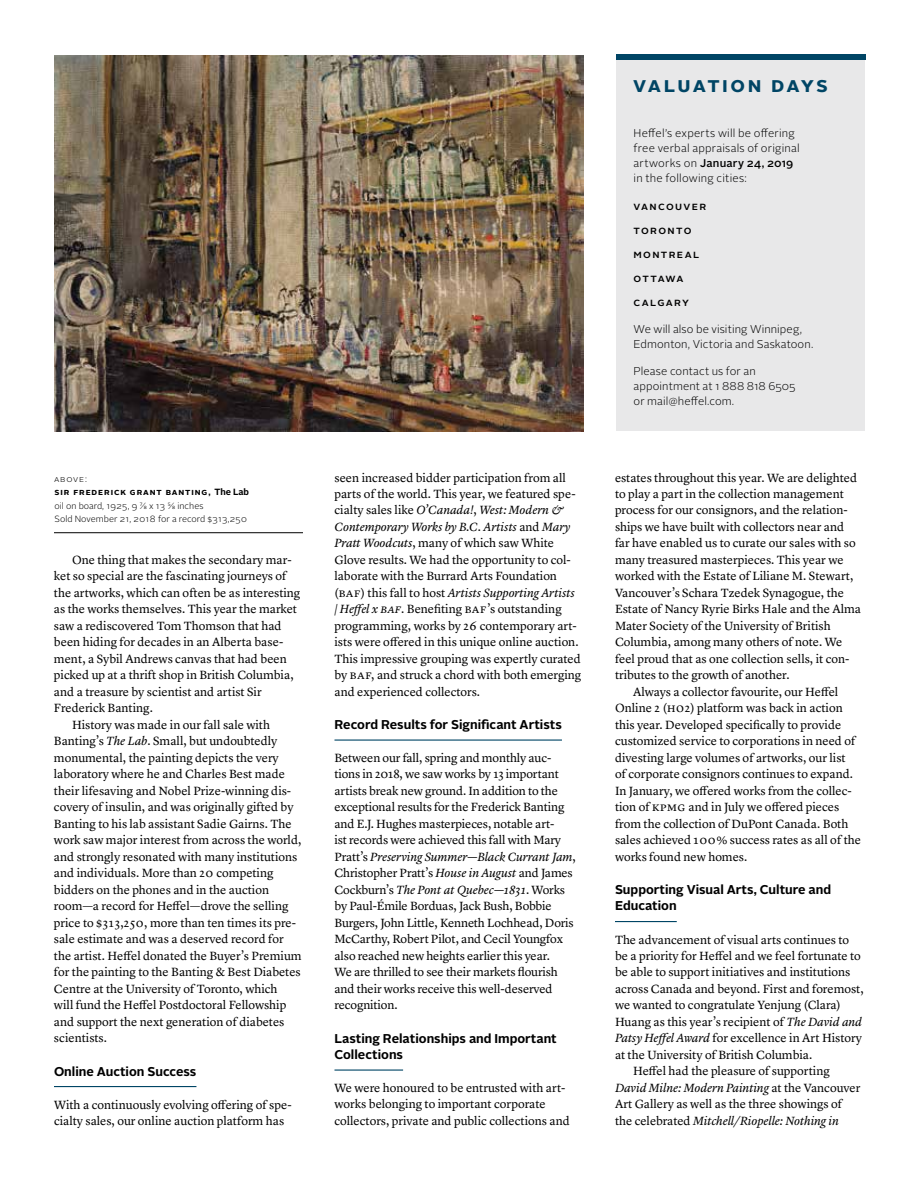
<style>
.page{position:relative;width:918px;height:1188px;background:#fff}
.page>*{position:absolute;margin:0;border:0;box-sizing:border-box;transform-origin:0 0}
.t1{font:700 21px "Alright Sans";letter-spacing:.115em;color:#004565}
.t2{font:700 12.75px/16.5px "Alright Sans";color:#000}
.t3{font:12.3px/16.5px "Lyon Text";color:#000}
.t4{font:italic 12.3px "Lyon Text";letter-spacing:-.01em;color:#000}
.t5{font:300 11.25px/15px "Alright Sans";letter-spacing:.015em;color:#000}
.t6{font:500 11.25px/24px "Alright Sans";letter-spacing:.12em;color:#000}
.t7{font:300 9px/13.5px "Alright Sans";color:#000}
.t8{font:700 9px "Alright Sans";letter-spacing:.1em;color:#000}
.s1{font-style:italic}
.s2{font-weight:500}
.s3{font-style:normal}
</style>
<div class="page">
<hr style="left:54px;top:1086px;width:142px;height:1px;background:#004565">
<hr style="left:334px;top:740px;width:228px;height:1px;background:#004565">
<hr style="left:334px;top:1070px;width:69px;height:1px;background:#004565">
<hr style="left:615px;top:921px;width:62px;height:1px;background:#004565">
<img style="left:54px;top:56px;width:530px;height:375px">
<div style="left:616px;top:57px;width:249px;height:374px;background:#e8e8e9"></div>
<div style="left:617px;top:54px;width:249px;height:6px;background:#004565"></div>
<hr style="left:54px;top:532px;width:249px;height:1px;background:#000">
<p class="t7" style="left:54px;top:472px;width:35px">above:</p>
<p class="t8" style="left:55px;top:486px;width:131px">SIR FREDERICK GRANT BANTIN</p>
<p class="t8" style="left:202px;top:486px;width:49px">G, The Lab</p>
<p class="t7" style="left:54px;top:499px;width:194px">oil on board, 1925, 9 7/8 x 13 5/8 inches<br>Sold November 21, 2018 for a record $313,250</p>
<p class="t3" style="left:72px;top:551px;width:221px">One thing that makes the secondary mar-</p>
<p class="t3" style="left:54px;top:567px;width:234px">ket so special are the fascinating journeys of</p>
<p class="t3" style="left:54px;top:584px;width:248px">the artworks, which can often be as interesting</p>
<p class="t3" style="left:54px;top:600px;width:245px">as the works themselves. This year the market</p>
<p class="t3" style="left:54px;top:617px;width:229px">saw a rediscovered Tom Thomson that had</p>
<p class="t3" style="left:54px;top:633px;width:231px">been hiding for decades in an Alberta base-</p>
<p class="t3" style="left:54px;top:650px;width:234px">ment, a Sybil Andrews canvas that had been</p>
<p class="t3" style="left:54px;top:666px;width:241px">picked up at a thrift shop in British Columbia,</p>
<p class="t3" style="left:54px;top:683px;width:209px">and a treasure by scientist and artist Sir</p>
<p class="t3" style="left:54px;top:699px;width:101px">Frederick Banting.</p>
<p class="t3" style="left:72px;top:716px;width:200px">History was made in our fall sale with</p>
<p class="t3" style="left:54px;top:732px;width:225px">Banting’s <span class="s1">The Lab</span>. Small, but undoubtedly</p>
<p class="t3" style="left:54px;top:749px;width:226px">monumental, the painting depicts the very</p>
<p class="t3" style="left:54px;top:765px;width:232px">laboratory where he and Charles Best made</p>
<p class="t3" style="left:54px;top:782px;width:239px">their lifesaving and Nobel Prize-winning dis-</p>
<p class="t3" style="left:54px;top:798px;width:241px">covery of insulin, and was originally gifted by</p>
<p class="t3" style="left:54px;top:815px;width:239px">Banting to his lab assistant Sadie Gairns. The</p>
<p class="t3" style="left:54px;top:831px;width:249px">work saw major interest from across the world,</p>
<p class="t3" style="left:54px;top:848px;width:245px">and strongly resonated with many institutions</p>
<p class="t3" style="left:54px;top:864px;width:221px">and individuals. More than 20 competing</p>
<p class="t3" style="left:54px;top:881px;width:217px">bidders on the phones and in the auction</p>
<p class="t3" style="left:54px;top:897px;width:236px">room—a record for Heffel—drove the selling</p>
<p class="t3" style="left:54px;top:914px;width:244px">price to $313,250, more than ten times its pre-</p>
<p class="t3" style="left:54px;top:930px;width:231px">sale estimate and was a deserved record for</p>
<p class="t3" style="left:54px;top:947px;width:249px">the artist. Heffel donated the Buyer’s Premium</p>
<p class="t3" style="left:54px;top:963px;width:248px">for the painting to the Banting &amp; Best Diabetes</p>
<p class="t3" style="left:54px;top:980px;width:225px">Centre at the University of Toronto, which</p>
<p class="t3" style="left:54px;top:996px;width:234px">will fund the Heffel Postdoctoral Fellowship</p>
<p class="t3" style="left:54px;top:1013px;width:232px">and support the next generation of diabetes</p>
<p class="t3" style="left:54px;top:1029px;width:55px">scientists.</p>
<p class="t2" style="left:54px;top:1063px;width:144px">Online Auction Success</p>
<p class="t3" style="left:54px;top:1095px;width:239px">With a continuously evolving offering of spe&shy;cialty sales, our online auction platform has</p>
<p class="t3" style="left:334px;top:468px;width:248px">seen increased bidder participation from all parts of the world. This year, we featured spe&shy;cialty sales like <span class="s1">O’Canada!</span>, <span class="s1">West: Modern &amp; Contemporary Works by B.C. Artists</span> and <span class="s1">Mary Pratt Woodcuts</span>, many of which saw White Glove results. We had the opportunity to col&shy;laborate with the Burrard Arts Foundation (BAF) this fall to host <span class="s1">Artists Supporting Artists<br>| Heffel x BAF</span>. Benefiting BAF’s outstanding programming, works by 26 contemporary art&shy;ists were offered in this unique online auction.<br>This impressive grouping was expertly curated by BAF, and struck a chord with both emerging and experienced collectors.</p>
<p class="t2" style="left:334px;top:716px;width:229px">Record Results for Significant Artists</p>
<p class="t3" style="left:334px;top:749px;width:243px">Between our fall, spring and monthly auc&shy;tions in 2018, we saw works by 13 important artists break new ground. In addition to the exceptional results for the Frederick Banting and E.J. Hughes masterpieces, notable art-<br>ist records were achieved this fall with Mary Pratt’s <span class="s1">Preserving Summer—Black Currant Jam</span>, Christopher Pratt’s <span class="s1">House in August</span> and James Cockburn’s <span class="s1">The Pont at Quebec—1831</span>. Works by Paul-Émile Borduas, Jack Bush, Bobbie Burgers, John Little, Kenneth Lochhead, Doris McCarthy, Robert Pilot, and Cecil Youngfox also reached new heights earlier this year.<br>We are thrilled to see their markets flourish and their works receive this well-deserved recognition.</p>
<p class="t2" style="left:334px;top:1030px;width:224px">Lasting Relationships and Important<br>Collections</p>
<p class="t3" style="left:334px;top:1079px;width:237px">We were honoured to be entrusted with art&shy;works belonging to important corporate collectors, private and public collections and</p>
<h1 class="t1" style="left:633px;top:69px;width:196px">Val uation Days</h1>
<p class="t5" style="left:634px;top:126px;width:168px">Heffel’s experts will be offering free verbal appraisals of original artworks on <span class="s2">January 24, 2019 </span>in the following cities:</p>
<p class="t6" style="left:634px;top:194px;width:74px">vancouver toronto<br>Montreal<br>Ottawa<br>Calgary</p>
<p class="t5" style="left:634px;top:322px;width:181px">We will also be visiting Winnipeg,<br>Edmonton, Victoria and Saskatoon.</p>
<p class="t5" style="left:634px;top:364px;width:163px">Please contact us for an appointment at 1 888 818 6505 or mail@heffel.com.</p>
<p class="t3" style="left:615px;top:468px;width:244px">estates throughout this year. We are delighted</p>
<p class="t3" style="left:615px;top:485px;width:230px">to play a part in the collection management</p>
<p class="t3" style="left:615px;top:501px;width:234px">process for our consignors, and the relation-</p>
<p class="t3" style="left:615px;top:518px;width:231px">ships we have built with collectors near and</p>
<p class="t3" style="left:615px;top:534px;width:242px">far have enabled us to curate our sales with so</p>
<p class="t3" style="left:615px;top:551px;width:230px">many treasured masterpieces. This year we</p>
<p class="t3" style="left:615px;top:567px;width:240px">worked with the Estate of Liliane M. Stewart,</p>
<p class="t3" style="left:615px;top:584px;width:231px">Vancouver’s Schara Tzedek Synagogue, the</p>
<p class="t3" style="left:615px;top:600px;width:248px">Estate of Nancy Ryrie Birks Hale and the Alma</p>
<p class="t3" style="left:615px;top:617px;width:217px">Mater Society of the University of British</p>
<p class="t3" style="left:615px;top:633px;width:229px">Columbia, among many others of note. We</p>
<p class="t3" style="left:615px;top:650px;width:236px">feel proud that as one collection sells, it con-</p>
<p class="t3" style="left:615px;top:666px;width:176px">tributes to the growth of another.</p>
<p class="t3" style="left:633px;top:683px;width:207px">Always a collector favourite, our Heffel</p>
<p class="t3" style="left:615px;top:699px;width:229px">Online 2 (HO2) platform was back in action</p>
<p class="t3" style="left:615px;top:716px;width:228px">this year. Developed specifically to provide</p>
<p class="t3" style="left:615px;top:732px;width:242px">customized service to corporations in need of</p>
<p class="t3" style="left:615px;top:749px;width:232px">divesting large volumes of artworks, our list</p>
<p class="t3" style="left:615px;top:765px;width:240px">of corporate consignors continues to expand.</p>
<p class="t3" style="left:615px;top:782px;width:238px">In January, we offered works from the collec-</p>
<p class="t3" style="left:615px;top:798px;width:226px">tion of KPMG and in July we offered pieces</p>
<p class="t3" style="left:615px;top:815px;width:235px">from the collection of DuPont Canada. Both</p>
<p class="t3" style="left:615px;top:831px;width:248px">sales achieved 100% success rates as all of the</p>
<p class="t3" style="left:615px;top:848px;width:134px">works found new homes.</p>
<p class="t2" style="left:615px;top:881px;width:218px">Supporting Visual Arts, Culture and<br>Education</p>
<p class="t3" style="left:615px;top:930px;width:236px">The advancement of visual arts continues to</p>
<p class="t3" style="left:615px;top:947px;width:247px">be a priority for Heffel and we feel fortunate to</p>
<p class="t3" style="left:615px;top:963px;width:237px">be able to support initiatives and institutions</p>
<p class="t3" style="left:615px;top:980px;width:250px">across Canada and beyond. First and foremost,</p>
<p class="t3" style="left:615px;top:996px;width:227px">we wanted to congratulate Yenjung (Clara)</p>
<p class="t3" style="left:615px;top:1013px;width:249px">Huang as this year’s recipient of <span class="s1">The David and</span></p>
<p class="t3" style="left:615px;top:1029px;width:248px"><span class="s1">Patsy Heffel Award</span> for excellence in Art History</p>
<p class="t3" style="left:615px;top:1046px;width:199px">at the University of British Columbia.</p>
<p class="t3" style="left:633px;top:1062px;width:198px">Heffel had the pleasure of supporting</p>
<p class="t4" style="left:615px;top:1078px;width:247px">David Milne: Modern Painting <span class="s3">at the Vancouver</span></p>
<p class="t3" style="left:615px;top:1095px;width:229px">Art Gallery as well as the three showings of</p>
<p class="t4" style="left:615px;top:1111px;width:225px"><span class="s3">the celebrated</span> Mitchell/Riopelle: Nothing in</p>
</div>
